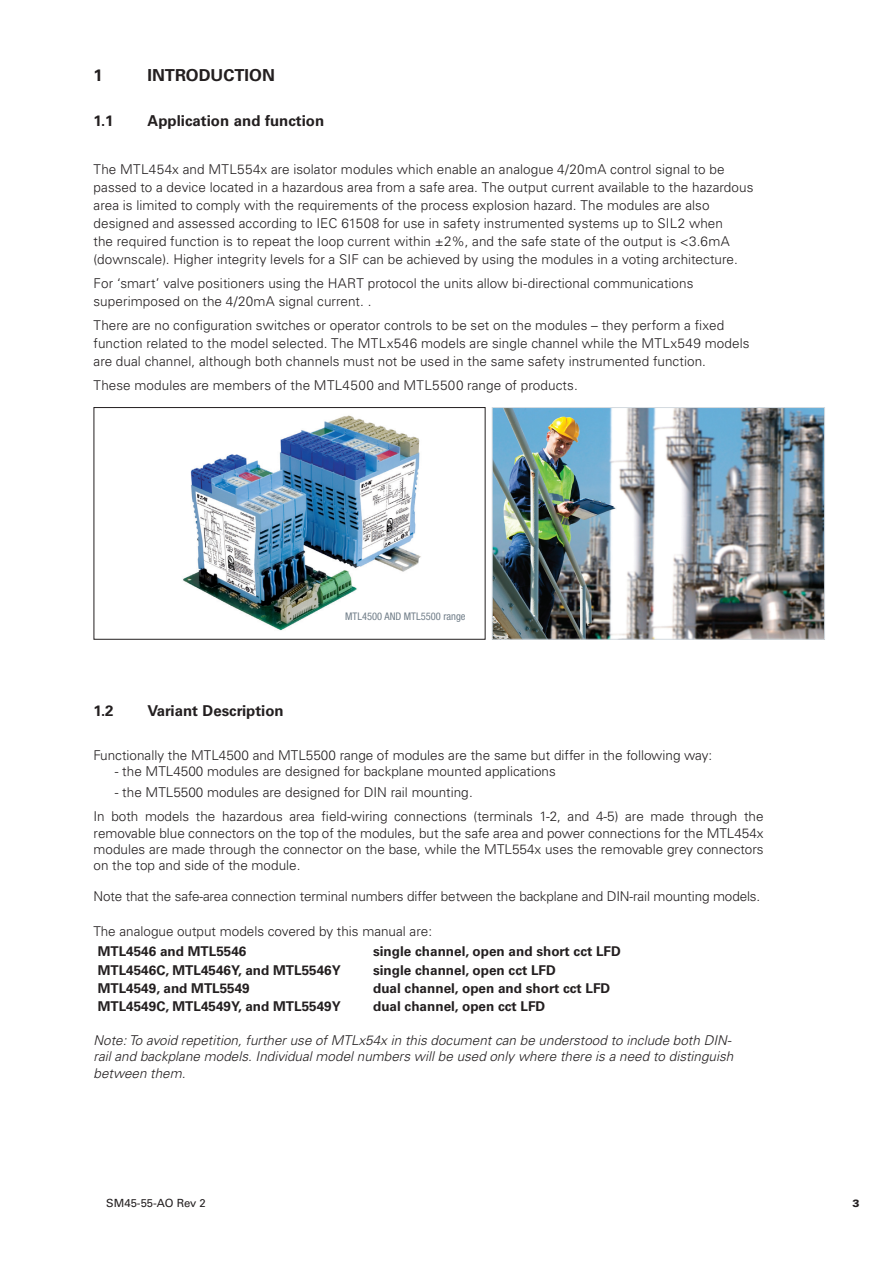
<style>
.page{position:relative;width:893px;height:1263px;background:#fff}
.page>*{position:absolute;margin:0;border:0;box-sizing:border-box;transform-origin:0 0}
.t1{font:700 16.5px "Univers LT Pro 65";color:#231f20}
.t2{font:700 15px "Univers LT Pro 65";color:#231f20}
.t3{font:300 13.5px/18px "Univers LT Pro 45";color:#231f20}
.t4{font:700 13.5px "Univers LT Pro 65";color:#231f20}
.t5{font:italic 300 13.5px/16.2px "Univers LT Pro 45";color:#231f20}
.t6{font:11.25px "Univers LT Pro 55 Roman";color:#231f20}
.t7{font:condensed 10.5px "Helvetica Neue LT Pro";color:#727f8a}
.t8{font:900 10.5px "Univers LT Pro 75";color:#231f20}
</style>
<div class="page">
<img style="left:494px;top:409px;width:329px;height:229px">
<div style="left:492px;top:407px;width:333px;height:233px;border:1px solid #d3dadf"></div>
<img style="left:183px;top:415px;width:238px;height:216px">
<div style="left:94px;top:407px;width:391px;height:233px;border:1px solid #231f20"></div>
<p class="t1" style="left:94px;top:65px;width:11px">1</p>
<p class="t1" style="left:148px;top:65px;width:129px">INTRODUCTION</p>
<p class="t2" style="left:94px;top:112px;width:22px">1.1</p>
<p class="t2" style="left:148px;top:112px;width:178px">Application and function</p>
<p class="t3" style="left:94px;top:160px;width:661px">The MTL454x and MTL554x are isolator modules which enable an analogue 4/20mA control signal to be passed to a device located in a hazardous area from a safe area. The output current available to the hazardous area is limited to comply with the requirements of the process explosion hazard. The modules are also designed and assessed according to IEC 61508 for use in safety instrumented systems up to SIL2 when<br>the required function is to repeat the loop current within ±2%, and the safe state of the output is &lt;3.6mA (downscale). Higher integrity levels for a SIF can be achieved by using the modules in a voting architecture.</p>
<p class="t3" style="left:94px;top:274px;width:601px">For ‘smart’ valve positioners using the HART protocol the units allow bi-directional communications superimposed on the 4/20mA signal current. .</p>
<p class="t3" style="left:94px;top:316px;width:657px">There are no configuration switches or operator controls to be set on the modules – they perform a fixed function related to the model selected. The MTLx546 models are single channel while the MTLx549 models are dual channel, although both channels must not be used in the same safety instrumented function.</p>
<p class="t3" style="left:94px;top:376px;width:486px">These modules are members of the MTL4500 and MTL5500 range of products.</p>
<p class="t7" style="left:345px;top:610px;width:122px">MTL4500 AND MTL5500 range</p>
<p class="t2" style="left:94px;top:701px;width:22px">1.2</p>
<p class="t2" style="left:148px;top:701px;width:138px">Variant Description</p>
<p class="t3" style="left:94px;top:746px;width:620px">Functionally the MTL4500 and MTL5500 range of modules are the same but differ in the following way:</p>
<p class="t3" style="left:115px;top:762px;width:442px">- the MTL4500 modules are designed for backplane mounted applications</p>
<p class="t3" style="left:94px;top:779px;width:671px;line-height:24.8px;text-indent:21px">- the MTL5500 modules are designed for DIN rail mounting.<br>In both models the hazardous area field-wiring connections (terminals 1-2, and 4-5) are made through the</p>
<p class="t3" style="left:94px;top:825px;width:672px;line-height:16.2px;text-align:justify">removable blue connectors on the top of the modules, but the safe area and power connections for the MTL454x modules are made through the connector on the base, while the MTL554x uses the removable grey connectors on the top and side of the module.</p>
<p class="t3" style="left:94px;top:887px;width:668px">Note that the safe-area connection terminal numbers differ between the backplane and DIN-rail mounting models.</p>
<p class="t3" style="left:94px;top:923px;width:340px">The analogue output models covered by this manual are:</p>
<p class="t4" style="left:98px;top:944px;width:150px">MTL4546 and MTL5546</p>
<p class="t4" style="left:373px;top:944px;width:249px">single channel, open and short cct LFD</p>
<p class="t4" style="left:98px;top:962px;width:244px">MTL4546C, MTL4546Y, and MTL5546Y</p>
<p class="t4" style="left:373px;top:962px;width:184px">single channel, open cct LFD</p>
<p class="t4" style="left:98px;top:980px;width:153px">MTL4549, and MTL5549</p>
<p class="t4" style="left:373px;top:980px;width:239px">dual channel, open and short cct LFD</p>
<p class="t4" style="left:98px;top:998px;width:244px">MTL4549C, MTL4549Y, and MTL5549Y</p>
<p class="t4" style="left:373px;top:998px;width:174px">dual channel, open cct LFD</p>
<p class="t5" style="left:94px;top:1032px;width:641px">Note: To avoid repetition, further use of MTLx54x in this document can be understood to include both DIN&shy;rail and backplane models. Individual model numbers will be used only where there is a need to distinguish between them.</p>
<p class="t6" style="left:106px;top:1196px;width:101px">SM45-55-AO Rev 2</p>
<p class="t8" style="left:852px;top:1196px;width:9px">3</p>
</div>
